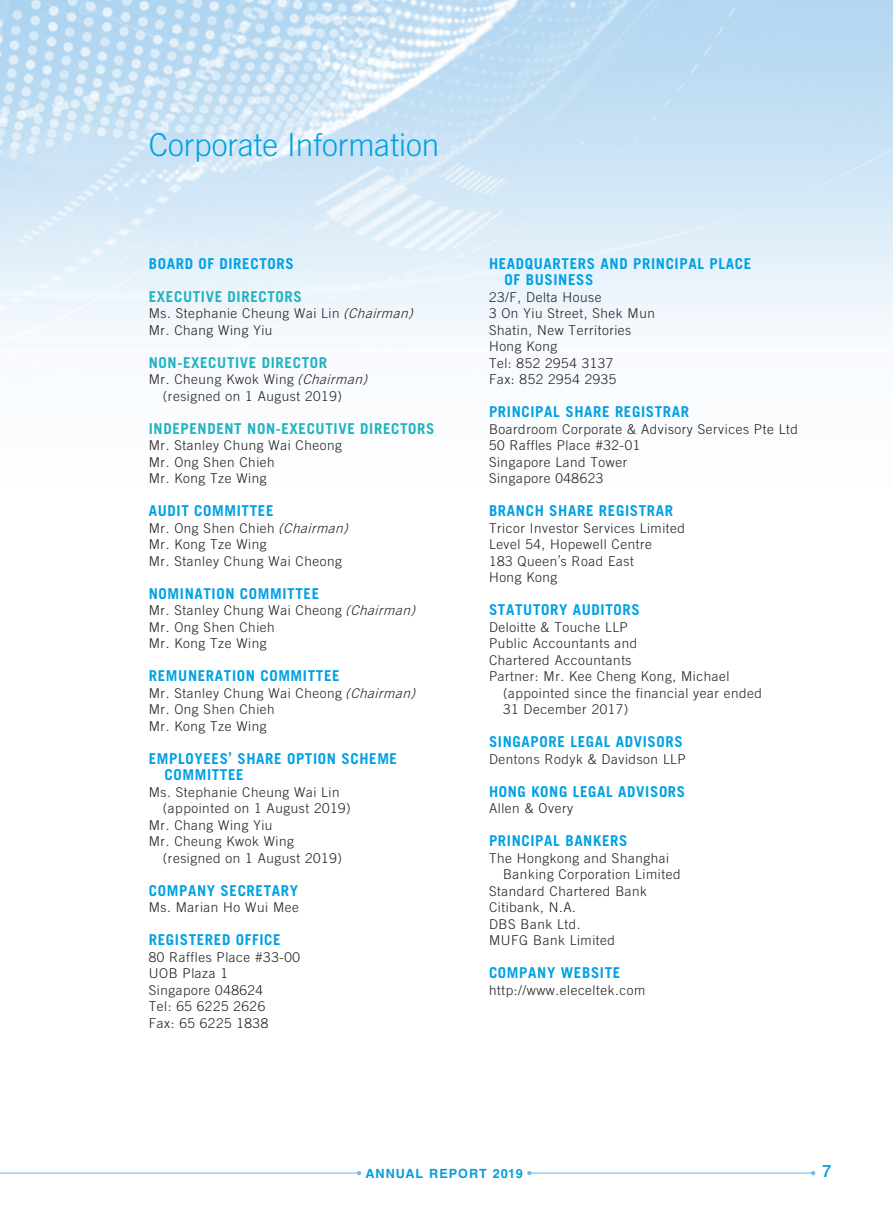
<style>
.page{position:relative;width:893px;height:1212px;background:#fff}
.page>*{position:absolute;margin:0;border:0;box-sizing:border-box;transform-origin:0 0}
.t1{font:300 31.5px "Trade Gothic LT Std";color:#00a1e3}
.t2{font:500 16.95px "Helvetica Neue LT Std";color:#069ddc}
.t3{font:700 15px/16.5px "Trade Gothic LT Std";letter-spacing:.04em;color:#00a1e3}
.t4{font:700 15px "Trade Gothic LT Std";letter-spacing:.04em;color:#21b3c0}
.t5{font:300 13.5px/16.5px "Trade Gothic LT Std";letter-spacing:.04em;color:#231f20}
.t6{font:700 12.75px "Helvetica LT Std";letter-spacing:.08em;color:#069ddc}
.s1{font-style:italic}
</style>
<div class="page">
<img style="left:0;top:0;width:893px;height:1176px">
<div style="left:822px;top:1163px;width:66px;height:27px;background:#fff"></div>
<hr style="left:529px;top:1172px;width:284px;height:1px;background:#72bbe8">
<svg style="left:811px;top:1171px;width:4px;height:4px"></svg>
<svg style="left:527px;top:1171px;width:4px;height:4px"></svg>
<hr style="left:0;top:1172px;width:359px;height:1px;background:#72bbe8">
<svg style="left:357px;top:1171px;width:4px;height:4px"></svg>
<h1 class="t1" style="left:149px;top:126px;width:292px">Corporate Information</h1>
<p class="t3" style="left:149px;top:255px;width:146px">BOARD OF DIRECTORS</p>
<p class="t4" style="left:149px;top:287px;width:155px">EXECUTIVE DIRECTORS</p>
<p class="t5" style="left:149px;top:305px;width:270px">Ms. Stephanie Cheung Wai Lin <span class="s1">(Chairman)<br></span>Mr. Chang Wing Yiu</p>
<p class="t4" style="left:149px;top:353px;width:180px">NON-EXECUTIVE DIRECTOR</p>
<p class="t5" style="left:163px;top:371px;width:210px;text-indent:-14px">Mr. Cheung Kwok Wing <span class="s1">(Chairman) </span>(resigned on 1 August 2019)</p>
<p class="t4" style="left:149px;top:419px;width:287px">INDEPENDENT NON-EXECUTIVE DIRECTORS</p>
<p class="t5" style="left:149px;top:437px;width:195px">Mr. Stanley Chung Wai Cheong<br>Mr. Ong Shen Chieh<br>Mr. Kong Tze Wing</p>
<p class="t3" style="left:149px;top:502px;width:126px">AUDIT COMMITTEE</p>
<p class="t5" style="left:149px;top:519px;width:205px">Mr. Ong Shen Chieh <span class="s1">(Chairman)<br></span>Mr. Kong Tze Wing<br>Mr. Stanley Chung Wai Cheong</p>
<p class="t3" style="left:149px;top:585px;width:172px">NOMINATION COMMITTEE</p>
<p class="t5" style="left:149px;top:602px;width:272px">Mr. Stanley Chung Wai Cheong <span class="s1">(Chairman)<br></span>Mr. Ong Shen Chieh<br>Mr. Kong Tze Wing</p>
<p class="t3" style="left:149px;top:667px;width:192px">REMUNERATION COMMITTEE</p>
<p class="t5" style="left:149px;top:684px;width:272px">Mr. Stanley Chung Wai Cheong <span class="s1">(Chairman)<br></span>Mr. Ong Shen Chieh<br>Mr. Kong Tze Wing</p>
<p class="t3" style="left:164px;top:750px;width:234px;text-indent:-16px">EMPLOYEES’ SHARE OPTION SCHEME<br>COMMITTEE</p>
<p class="t5" style="left:149px;top:783px;width:192px">Ms. Stephanie Cheung Wai Lin</p>
<p class="t5" style="left:163px;top:800px;width:189px">(appointed on 1 August 2019)</p>
<p class="t5" style="left:149px;top:816px;width:125px">Mr. Chang Wing Yiu</p>
<p class="t5" style="left:149px;top:833px;width:147px">Mr. Cheung Kwok Wing</p>
<p class="t5" style="left:163px;top:849px;width:181px">(resigned on 1 August 2019)</p>
<p class="t3" style="left:149px;top:882px;width:151px">COMPANY SECRETARY</p>
<p class="t5" style="left:149px;top:899px;width:152px">Ms. Marian Ho Wui Mee</p>
<p class="t3" style="left:149px;top:931px;width:133px">REGISTERED OFFICE</p>
<p class="t5" style="left:149px;top:948px;width:153px">80 Raffles Place #33-00<br>UOB Plaza 1<br>Singapore 048624<br>Tel: 65 6225 2626<br>Fax: 65 6225 1838</p>
<p class="t3" style="left:505px;top:255px;width:248px;text-indent:-16px">HEADQUARTERS AND PRINCIPAL PLACE<br>OF BUSINESS</p>
<p class="t5" style="left:489px;top:288px;width:167px">23/F, Delta House<br>3 On Yiu Street, Shek Mun<br>Shatin, New Territories<br>Hong Kong<br>Tel: 852 2954 3137<br>Fax: 852 2954 2935</p>
<p class="t3" style="left:489px;top:403px;width:202px">PRINCIPAL SHARE REGISTRAR</p>
<p class="t5" style="left:489px;top:420px;width:310px">Boardroom Corporate &amp; Advisory Services Pte Ltd<br>50 Raffles Place #32-01<br>Singapore Land Tower<br>Singapore 048623</p>
<p class="t3" style="left:489px;top:502px;width:186px">BRANCH SHARE REGISTRAR</p>
<p class="t5" style="left:489px;top:519px;width:198px">Tricor Investor Services Limited<br>Level 54, Hopewell Centre<br>183 Queen’s Road East<br>Hong Kong</p>
<p class="t3" style="left:489px;top:601px;width:152px">STATUTORY AUDITORS</p>
<p class="t5" style="left:489px;top:618px;width:140px">Deloitte &amp; Touche LLP</p>
<p class="t5" style="left:489px;top:635px;width:150px">Public Accountants and</p>
<p class="t5" style="left:489px;top:651px;width:144px">Chartered Accountants</p>
<p class="t5" style="left:489px;top:668px;width:242px">Partner: Mr. Kee Cheng Kong, Michael</p>
<p class="t5" style="left:503px;top:684px;width:260px">(appointed since the financial year ended</p>
<p class="t5" style="left:503px;top:701px;width:127px">31 December 2017)</p>
<p class="t3" style="left:489px;top:733px;width:195px">SINGAPORE LEGAL ADVISORS</p>
<p class="t5" style="left:489px;top:750px;width:198px">Dentons Rodyk &amp; Davidson LLP</p>
<p class="t3" style="left:489px;top:783px;width:198px">HONG KONG LEGAL ADVISORS</p>
<p class="t5" style="left:489px;top:800px;width:86px">Allen &amp; Overy</p>
<p class="t3" style="left:489px;top:832px;width:140px">PRINCIPAL BANKERS</p>
<p class="t5" style="left:489px;top:849px;width:182px">The Hongkong and Shanghai</p>
<p class="t5" style="left:503px;top:866px;width:179px">Banking Corporation Limited</p>
<p class="t5" style="left:489px;top:882px;width:160px">Standard Chartered Bank</p>
<p class="t5" style="left:489px;top:899px;width:88px">Citibank, N.A.</p>
<p class="t5" style="left:489px;top:915px;width:93px">DBS Bank Ltd.</p>
<p class="t5" style="left:489px;top:932px;width:128px">MUFG Bank Limited</p>
<p class="t3" style="left:489px;top:964px;width:133px">COMPANY WEBSITE</p>
<p class="t5" style="left:489px;top:981px;width:158px">http://www.eleceltek.com</p>
<p class="t6" style="left:365px;top:1165px;width:159px">ANNUAL REPORT 2019</p>
<p class="t2" style="left:822px;top:1161px;width:11px">7</p>
</div>
